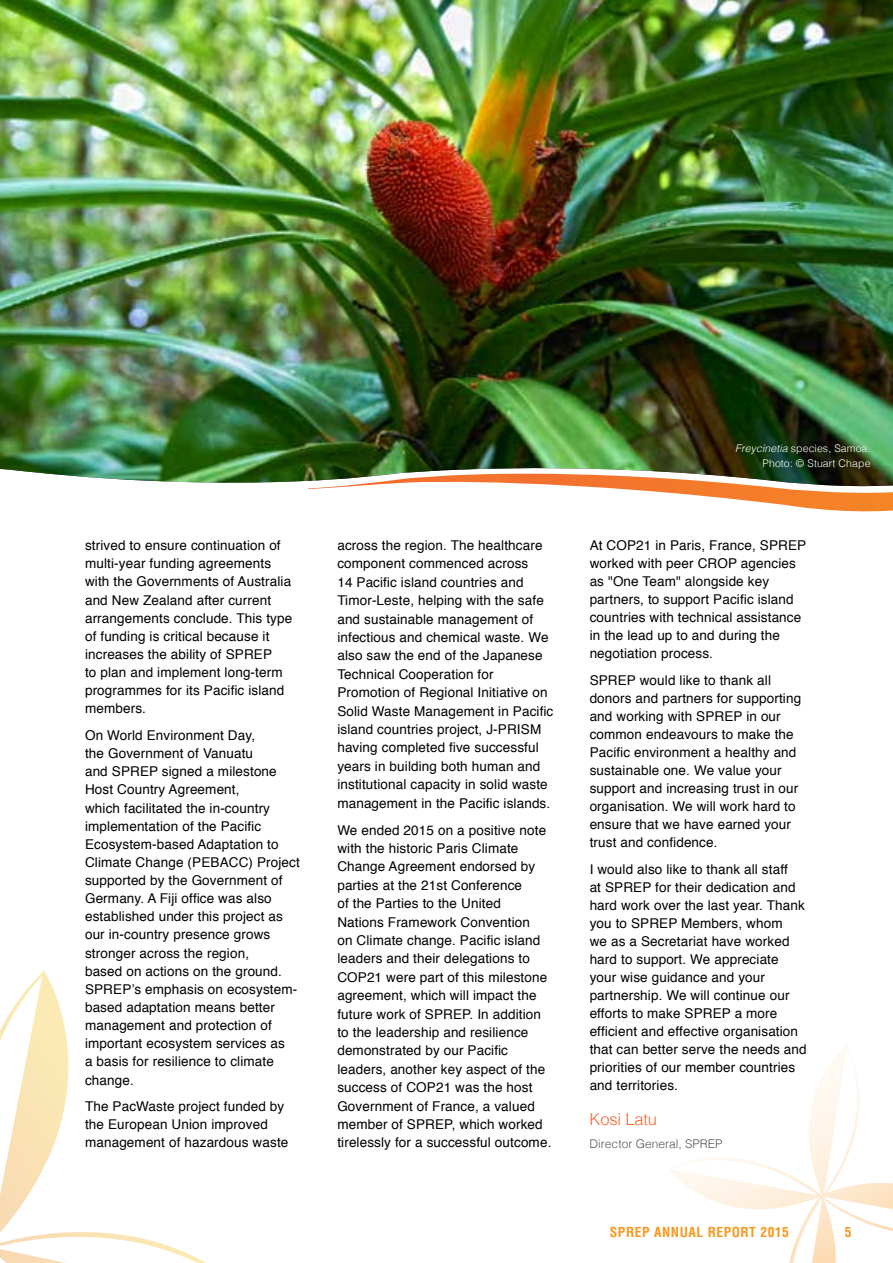
<style>
.page{position:relative;width:893px;height:1263px;background:#fff}
.page>*{position:absolute;margin:0;border:0;box-sizing:border-box;transform-origin:0 0}
.t1{font:300 16.5px "Helvetica";letter-spacing:-.01em;color:#f26531}
.t2{font:13.5px/18.5px "Helvetica";letter-spacing:.01em;color:#000}
.t3{font:700 condensed 13.5px "Helvetica";letter-spacing:.04em;color:#f8971d}
.t4{font:300 12px "Helvetica";color:#58595b}
.t5{font:300 10.5px/15px "Helvetica";letter-spacing:.01em;color:#fff;text-align:right}
.s1{font-style:italic}
</style>
<div class="page">
<svg style="left:669px;top:1046px;width:224px;height:217px"></svg>
<img style="left:0;top:0;width:893px;height:483px">
<svg style="left:0;top:0;width:1px;height:247px"></svg>
<svg style="left:0;top:971px;width:206px;height:292px"></svg>
<svg style="left:308px;top:474px;width:585px;height:38px"></svg>
<p class="t2" style="left:85px;top:537px;width:209px">strived to ensure continuation of multi-year funding agreements with the Governments of Australia and New Zealand after current arrangements conclude. This type of funding is critical because it increases the ability of SPREP<br>to plan and implement long-term programmes for its Pacific island members.</p>
<p class="t2" style="left:85px;top:727px;width:216px">On World Environment Day,<br>the Government of Vanuatu<br>and SPREP signed a milestone<br>Host Country Agreement,<br>which facilitated the in-country implementation of the Pacific<br>Ecosystem-based Adaptation to<br>Climate Change (PEBACC) Project supported by the Government of<br>Germany. A Fiji office was also established under this project as our in-country presence grows stronger across the region,<br>based on actions on the ground.<br>SPREP’s emphasis on ecosystem&shy;based adaptation means better management and protection of important ecosystem services as<br>a basis for resilience to climate change.</p>
<p class="t2" style="left:85px;top:1098px;width:205px">The PacWaste project funded by the European Union improved management of hazardous waste</p>
<p class="t2" style="left:337px;top:536px;width:218px">across the region. The healthcare component commenced across<br>14 Pacific island countries and Timor-Leste, helping with the safe and sustainable management of infectious and chemical waste. We also saw the end of the Japanese Technical Cooperation for Promotion of Regional Initiative on Solid Waste Management in Pacific island countries project, J-PRISM having completed five successful years in building both human and institutional capacity in solid waste management in the Pacific islands.</p>
<p class="t2" style="left:337px;top:821px;width:216px">We ended 2015 on a positive note with the historic Paris Climate<br>Change Agreement endorsed by parties at the 21st Conference<br>of the Parties to the United<br>Nations Framework Convention<br>on Climate change. Pacific island leaders and their delegations to<br>COP21 were part of this milestone agreement, which will impact the future work of SPREP. In addition to the leadership and resilience demonstrated by our Pacific leaders, another key aspect of the success of COP21 was the host<br>Government of France, a valued member of SPREP, which worked tirelessly for a successful outcome.</p>
<p class="t5" style="left:735px;top:440px;width:137px"><span class="s1">Freycinetia</span> species, Samoa.<br>Photo: © Stuart Chape</p>
<p class="t2" style="left:590px;top:537px;width:218px;line-height:18px">At COP21 in Paris, France, SPREP worked with peer CROP agencies as "One Team" alongside key partners, to support Pacific island countries with technical assistance in the lead up to and during the negotiation process.</p>
<p class="t2" style="left:590px;top:671px;width:213px;line-height:18px">SPREP would like to thank all donors and partners for supporting and working with SPREP in our common endeavours to make the<br>Pacific environment a healthy and sustainable one. We value your support and increasing trust in our organisation. We will work hard to ensure that we have earned your trust and confidence.</p>
<p class="t2" style="left:590px;top:860px;width:218px;line-height:18px">I would also like to thank all staff<br>at SPREP for their dedication and hard work over the last year. Thank you to SPREP Members, whom<br>we as a Secretariat have worked hard to support. We appreciate your wise guidance and your partnership. We will continue our efforts to make SPREP a more efficient and effective organisation that can better serve the needs and priorities of our member countries and territories.</p>
<p class="t1" style="left:590px;top:1105px;width:69px">Kosi Latu</p>
<p class="t4" style="left:590px;top:1133px;width:134px">Director General, SPREP</p>
<p class="t3" style="left:610px;top:1223px;width:181px">SPREP ANNUAL REPORT 2015</p>
<p class="t3" style="left:845px;top:1223px;width:8px">5</p>
</div>
